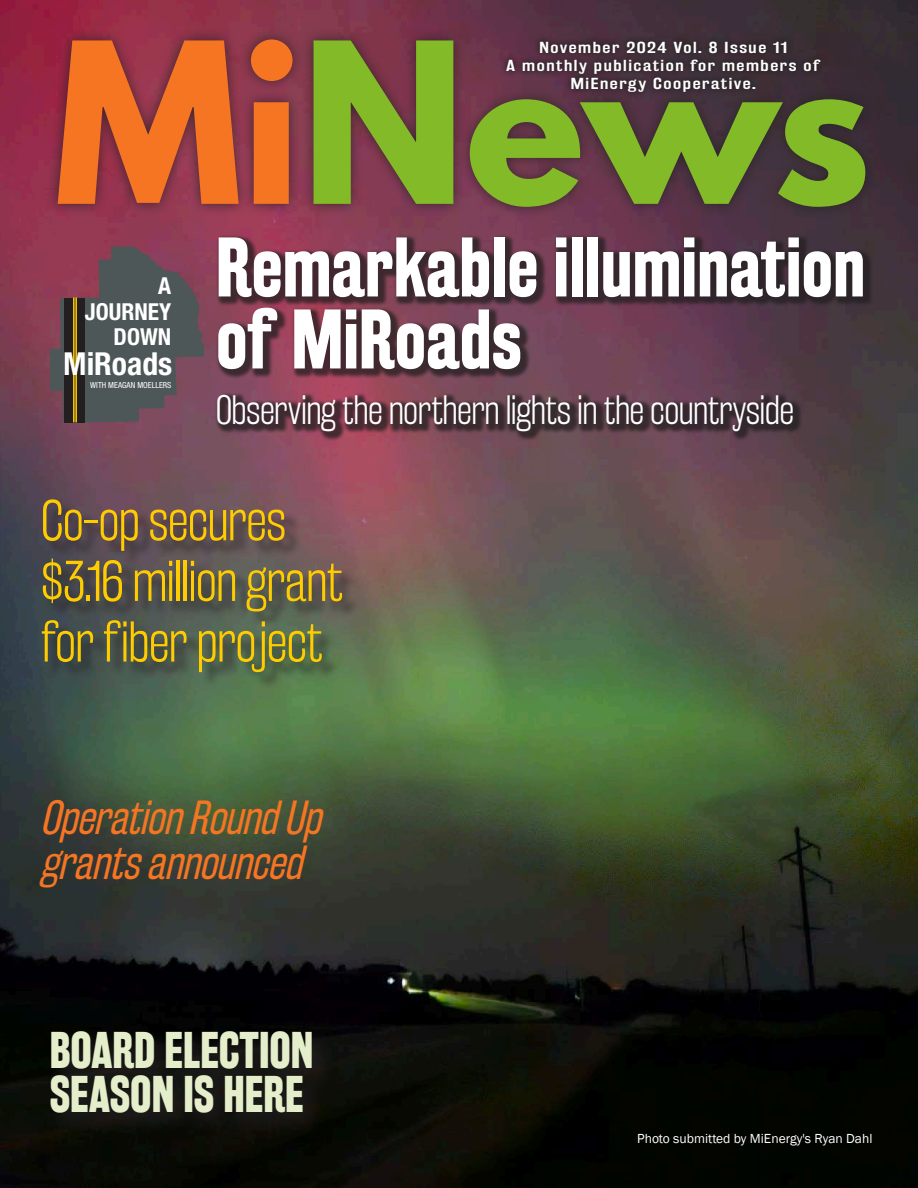
<style>
.page{position:relative;width:918px;height:1188px;background:#fff}
.page>*{position:absolute;margin:0;border:0;box-sizing:border-box;transform-origin:0 0}
.t1{font:700 198px "League Spartan";color:#82bb27}
.Body_paragraph_serif{font:700 74.4px/72px "Rakesly Rg";color:#fff}
.Body_paragraph_serif-2{font:50.7px/60.6px "Rakesly Lt";color:#fc0}
.Body_paragraph_serif-3{font:700 45.3px/43.5px "Rakesly Rg";color:#e5eecb}
.Body_paragraph_serif-4{font:italic 42px/45px "Rakesly Bk";color:#f57523}
.Body_paragraph_serif-5{font:36px "Rakesly Lt";color:#fff}
.t2{font:700 condensed 31.65px "Helvetica Neue LT Std";color:#fff}
.t3{font:700 condensed 23.4px/25.7px "Helvetica Neue LT Std";color:#fff;text-align:right}
.t4{font:14.1px "Rakesly Rg";letter-spacing:.08em;color:#fff;scale:1.39 1}
.t5{font:13.5px "Franklin Gothic";color:#fff}
.t6{font:condensed 8.25px "Helvetica Neue LT Std";color:#fff}
.s1{color:#f57523}
</style>
<div class="page">
<img style="left:0;top:0;width:918px;height:1188px">
<div style="left:45px;top:27px;width:833px;height:192px;background:#231f20;opacity:.75"></div>
<div style="left:500px;top:34px;width:328px;height:65px;background:linear-gradient(to bottom,#382a30,#3a2b35)"></div>
<div style="left:501px;top:36px;width:325px;height:62px;background:#231f20;opacity:.75"></div>
<div style="left:214px;top:234px;width:660px;height:208px;background:#231f20;opacity:.75"></div>
<svg style="left:50px;top:246px;width:154px;height:176px;background:#614f57"></svg>
<div style="left:65px;top:298px;width:20px;height:124px;background:#231f20"></div>
<hr style="left:73px;top:298px;width:2px;height:124px;background:#fc0">
<hr style="left:75px;top:298px;width:2px;height:124px;background:#fc0">
<div style="left:44px;top:502px;width:316px;height:188px;background:#231f20;opacity:.75"></div>
<div style="left:47px;top:1028px;width:290px;height:109px;background:#231f20;opacity:.75"></div>
<p class="t1" style="left:54px;top:-31px;width:818px"><span class="s1">Mi</span>News</p>
<p class="t4" style="left:539px;top:39px;width:180px">November 2024 Vol. 8 Issue 11</p>
<p class="t4" style="left:506px;top:57px;width:228px">A monthly publication for members of</p>
<p class="t4" style="left:571px;top:75px;width:135px">MiEnergy Cooperative.</p>
<h3 class="t3" style="left:85px;top:273px;width:88px">A<br>JOURNEY<br>DOWN</h3>
<h3 class="t2" style="left:63px;top:345px;width:111px">MiRoads</h3>
<p class="t6" style="left:90px;top:380px;width:83px">WITH MEAGAN MOELLERS</p>
<p class="Body_paragraph_serif" style="left:216px;top:232px;width:651px">Remarkable illumination of MiRoads</p>
<p class="Body_paragraph_serif-5" style="left:216px;top:388px;width:579px">Observing the northern lights in the countryside</p>
<p class="Body_paragraph_serif-2" style="left:41px;top:490px;width:246px">Co-op secures</p>
<p class="Body_paragraph_serif-2" style="left:41px;top:551px;width:303px">$3.16 million grant for fiber project</p>
<p class="Body_paragraph_serif-4" style="left:40px;top:795px;width:293px">OperationRoundUp grantsannounced</p>
<p class="Body_paragraph_serif-3" style="left:50px;top:1029px;width:265px">BOARD ELECTION<br>SEASON IS HERE</p>
<p class="t5" style="left:637px;top:1131px;width:237px">Photo submitted by MiEnergy's Ryan Dahl</p>
</div>
